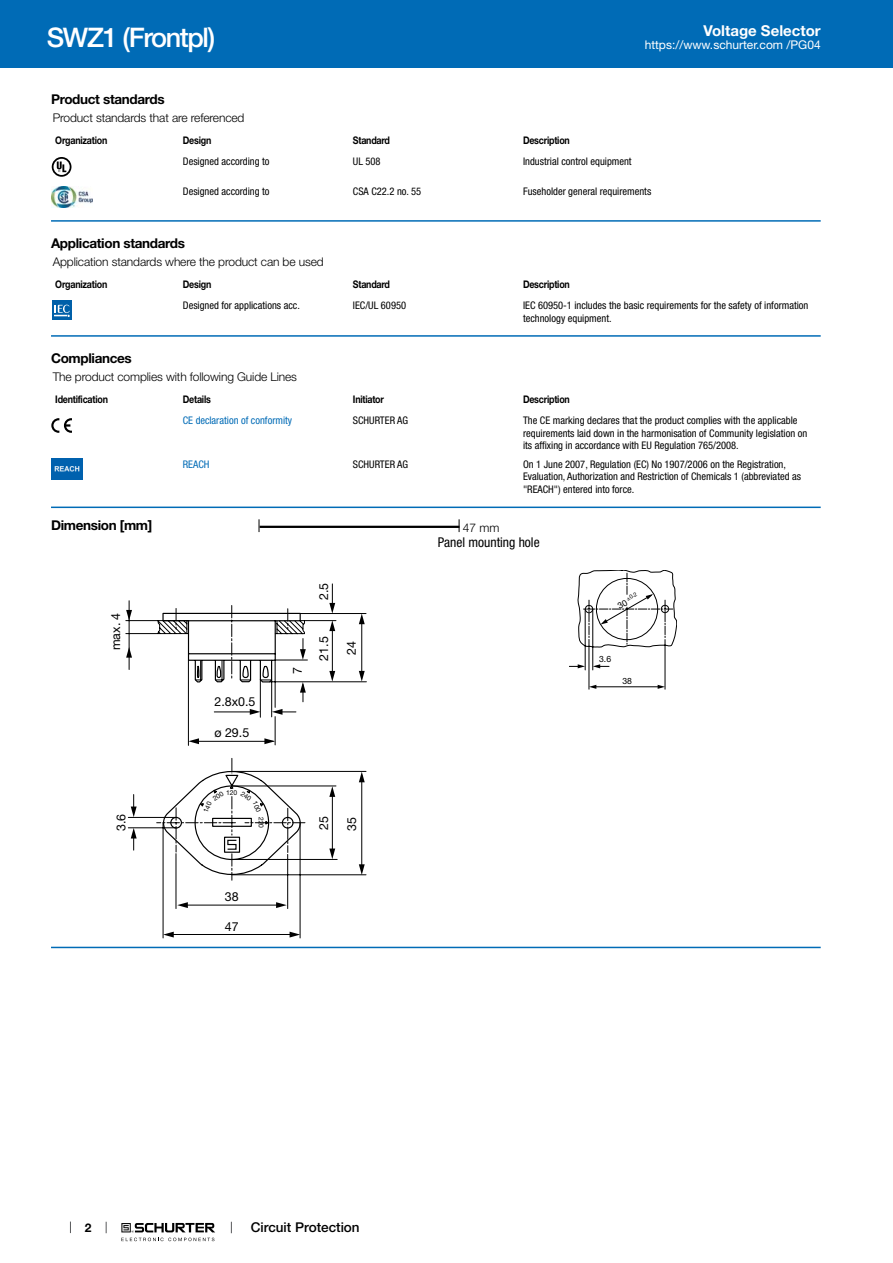
<style>
.page{position:relative;width:893px;height:1263px;background:#fff}
.page>*{position:absolute;margin:0;border:0;box-sizing:border-box;transform-origin:0 0}
.t1{font:500 27px "Helvetica Neue LT";letter-spacing:-.05em;color:#fff}
.t2{font:700 15px "Helvetica Neue LT";color:#fff}
.t3{font:700 13.5px "Helvetica Neue LT";letter-spacing:-.025em;color:#000}
.t4{font:500 13.5px "Helvetica Neue LT";color:#000}
.t5{font:condensed 13.5px "Helvetica Neue LT";color:#000}
.t6{font:12.45px "Helvetica Neue LT";color:#000}
.t7{font:300 12px "Helvetica Neue LT";letter-spacing:-.01em;color:#000}
.t8{font:12px "Helvetica Neue LT";color:#fff}
.t9{font:700 12px "Helvetica Neue LT";color:#000}
.t10{font:condensed 10.5px/12.6px "Helvetica Neue LT";color:#000}
.t11{font:700 10.5px "Helvetica Neue LT";letter-spacing:-.025em;color:#000;scale:.85 1}
.t12{font:condensed 10.5px "Helvetica Neue LT";color:#006bb6}
.t13{font:8.7px "Helvetica Neue LT";color:#000}
.t14{font:6.75px "Helvetica Neue LT";color:#000}
.t15{font:5.7px "Helvetica Neue LT";color:#000}
</style>
<div class="page">
<svg style="left:70px;top:1221px;width:1px;height:12px"></svg>
<svg style="left:121px;top:1223px;width:94px;height:18px"></svg>
<div style="left:0;top:0;width:893px;height:68px;background:#006bb6"></div>
<svg style="left:52px;top:157px;width:19px;height:20px"></svg>
<img style="left:51px;top:186px;width:42px;height:21px">
<hr style="left:51px;top:220px;width:770px;height:2px;background:#006bb6">
<svg style="left:52px;top:300px;width:20px;height:20px"></svg>
<div style="left:52px;top:301px;width:19px;height:19px;background:#0060a9"></div>
<svg style="left:54px;top:305px;width:16px;height:12px"></svg>
<hr style="left:51px;top:335px;width:770px;height:2px;background:#006bb6">
<svg style="left:51px;top:418px;width:21px;height:15px"></svg>
<img style="left:51px;top:458px;width:32px;height:22px">
<hr style="left:51px;top:507px;width:770px;height:1px;background:#006bb6">
<svg style="left:259px;top:519px;width:1px;height:13px"></svg>
<hr style="left:260px;top:526px;width:199px;height:2px;background:#000">
<svg style="left:459px;top:519px;width:1px;height:13px"></svg>
<svg style="left:125px;top:583px;width:242px;height:355px"></svg>
<svg style="left:359px;top:614px;width:6px;height:10px"></svg>
<svg style="left:359px;top:671px;width:6px;height:10px"></svg>
<svg style="left:329px;top:620px;width:6px;height:11px"></svg>
<svg style="left:329px;top:671px;width:6px;height:10px"></svg>
<svg style="left:359px;top:772px;width:6px;height:10px"></svg>
<svg style="left:359px;top:864px;width:6px;height:11px"></svg>
<svg style="left:329px;top:786px;width:6px;height:11px"></svg>
<svg style="left:329px;top:848px;width:6px;height:11px"></svg>
<svg style="left:329px;top:603px;width:6px;height:10px"></svg>
<svg style="left:126px;top:647px;width:6px;height:11px"></svg>
<svg style="left:126px;top:610px;width:6px;height:11px"></svg>
<svg style="left:177px;top:902px;width:11px;height:6px"></svg>
<svg style="left:276px;top:902px;width:11px;height:6px"></svg>
<svg style="left:163px;top:932px;width:11px;height:5px"></svg>
<svg style="left:290px;top:932px;width:10px;height:5px"></svg>
<svg style="left:131px;top:828px;width:6px;height:10px"></svg>
<svg style="left:131px;top:806px;width:6px;height:11px"></svg>
<hr style="left:51px;top:947px;width:770px;height:1px;background:#006bb6">
<svg style="left:157px;top:605px;width:149px;height:275px"></svg>
<svg style="left:569px;top:570px;width:108px;height:119px"></svg>
<h1 class="t1" style="left:47px;top:21px;width:170px">SWZ1 (Frontpl)</h1>
<h2 class="t2" style="left:703px;top:21px;width:119px">Voltage Selector</h2>
<p class="t8" style="left:645px;top:38px;width:178px">https://www.schurter.com /PG04</p>
<p class="t3" style="left:51px;top:91px;width:115px">Product standards</p>
<p class="t7" style="left:53px;top:110px;width:193px">Product standards that are referenced</p>
<p class="t11" style="left:55px;top:134px;width:63px">Organization</p>
<p class="t11" style="left:183px;top:134px;width:35px">Design</p>
<p class="t11" style="left:353px;top:134px;width:45px">Standard</p>
<p class="t11" style="left:523px;top:134px;width:57px">Description</p>
<p class="t10" style="left:183px;top:155px;width:88px">Designed according to</p>
<p class="t10" style="left:353px;top:155px;width:29px">UL 508</p>
<p class="t10" style="left:523px;top:155px;width:110px">Industrial control equipment</p>
<p class="t10" style="left:183px;top:185px;width:88px">Designed according to</p>
<p class="t10" style="left:353px;top:185px;width:70px">CSA C22.2 no. 55</p>
<p class="t10" style="left:523px;top:185px;width:130px">Fuseholder general requirements</p>
<p class="t3" style="left:51px;top:235px;width:135px">Application standards</p>
<p class="t7" style="left:53px;top:254px;width:272px">Application standards where the product can be used</p>
<p class="t11" style="left:55px;top:277px;width:63px">Organization</p>
<p class="t11" style="left:183px;top:277px;width:35px">Design</p>
<p class="t11" style="left:353px;top:277px;width:45px">Standard</p>
<p class="t11" style="left:523px;top:277px;width:57px">Description</p>
<p class="t10" style="left:183px;top:299px;width:119px">Designed for applications acc.</p>
<p class="t10" style="left:353px;top:299px;width:55px">IEC/UL 60950</p>
<p class="t10" style="left:523px;top:299px;width:287px">IEC 60950-1 includes the basic requirements for the safety of information technology equipment.</p>
<p class="t3" style="left:51px;top:350px;width:82px">Compliances</p>
<p class="t7" style="left:53px;top:369px;width:246px">The product complies with following Guide Lines</p>
<p class="t11" style="left:55px;top:392px;width:64px">Identification</p>
<p class="t11" style="left:183px;top:392px;width:35px">Details</p>
<p class="t11" style="left:353px;top:392px;width:38px">Initiator</p>
<p class="t11" style="left:523px;top:392px;width:57px">Description</p>
<p class="t12" style="left:183px;top:414px;width:111px">CE declaration of conformity</p>
<p class="t10" style="left:353px;top:414px;width:57px">SCHURTER AG</p>
<p class="t10" style="left:523px;top:414px;width:286px">The CE marking declares that the product complies with the applicable requirements laid down in the harmonisation of Community legislation on its affixing in accordance with EU Regulation 765/2008.</p>
<p class="t12" style="left:183px;top:458px;width:28px">REACH</p>
<p class="t10" style="left:353px;top:458px;width:57px">SCHURTER AG</p>
<p class="t10" style="left:523px;top:458px;width:279px">On 1 June 2007, Regulation (EC) No 1907/2006 on the Registration,<br>Evaluation, Authorization and Restriction of Chemicals 1 (abbreviated as "REACH") entered into force.</p>
<p class="t3" style="left:51px;top:517px;width:103px">Dimension [mm]</p>
<p class="t7" style="left:463px;top:520px;width:38px">47 mm</p>
<p class="t6" style="left:108px;top:650px;width:39px;rotate:-90deg">max. 4</p>
<p class="t6" style="left:114px;top:831px;width:19px;rotate:-90deg">3.6</p>
<p class="t6" style="left:214px;top:694px;width:43px">2.8x0.5</p>
<p class="t6" style="left:214px;top:725px;width:36px">ø 29.5</p>
<p class="t14" style="left:226px;top:789px;width:13px">120</p>
<p class="t14" style="left:265px;top:817px;width:13px;rotate:90deg">220</p>
<p class="t6" style="left:225px;top:889px;width:15px">38</p>
<p class="t6" style="left:225px;top:919px;width:15px">47</p>
<p class="t6" style="left:290px;top:674px;width:8px;rotate:-90deg">7</p>
<p class="t6" style="left:316px;top:600px;width:19px;rotate:-90deg">2.5</p>
<p class="t6" style="left:316px;top:660px;width:26px;rotate:-90deg">21.5</p>
<p class="t6" style="left:344px;top:655px;width:15px;rotate:-90deg">24</p>
<p class="t6" style="left:316px;top:829px;width:15px;rotate:-90deg">25</p>
<p class="t6" style="left:344px;top:830px;width:15px;rotate:-90deg">35</p>
<p class="t5" style="left:438px;top:534px;width:103px">Panel mounting hole</p>
<p class="t15" style="left:625px;top:596px;width:13px;rotate:-30deg">±0.2</p>
<p class="t13" style="left:599px;top:653px;width:14px">3.6</p>
<p class="t13" style="left:622px;top:676px;width:11px">38</p>
<p class="t9" style="left:85px;top:1220px;width:8px">2</p>
<p class="t4" style="left:251px;top:1219px;width:110px">Circuit Protection</p>
</div>
